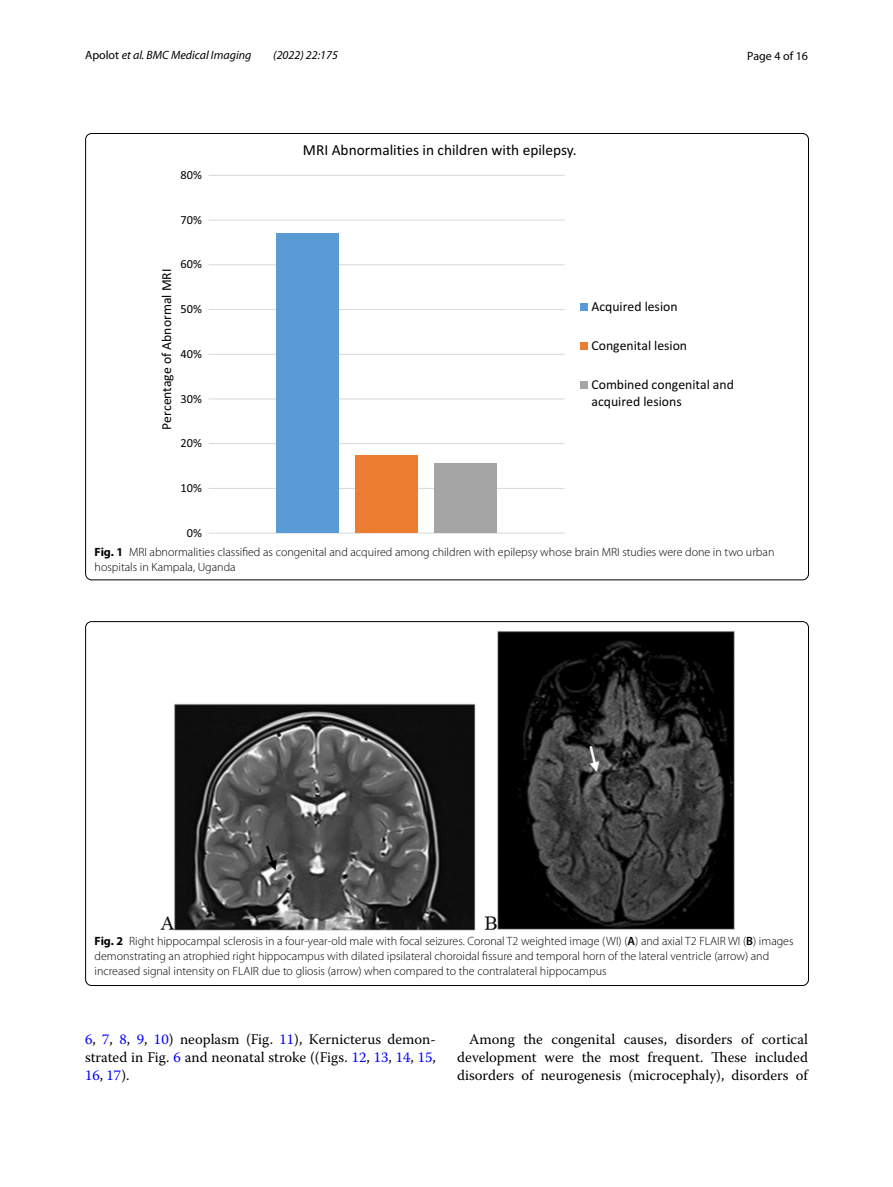
<style>
.page{position:relative;width:893px;height:1187px;background:#fff}
.page>*{position:absolute;margin:0;border:0;box-sizing:border-box;transform-origin:0 0}
.t1{font:15.3px "Calibri";color:#000}
.t2{font:14.7px/18px "Warnock Pro";color:#000;text-align:justify}
.t3{font:13.65px/16.8px "Calibri";color:#000}
.t4{font:12.3px "Calibri";color:#000}
.t5{font:300 12px/15px "Myriad Pro";color:#000}
.t6{font:italic 12px "Myriad Pro";color:#000}
.t7{font:12px "Myriad Pro";color:#000}
.s1{font-style:normal}
.s2{font-weight:700}
.s3{font-weight:600}
.s4{color:#00f}
</style>
<div class="page">
<hr style="left:208px;top:532px;width:356px;height:1px;background:#d9d9d9">
<hr style="left:208px;top:488px;width:356px;height:1px;background:#d9d9d9">
<hr style="left:208px;top:443px;width:356px;height:1px;background:#d9d9d9">
<hr style="left:208px;top:398px;width:356px;height:1px;background:#d9d9d9">
<hr style="left:208px;top:354px;width:356px;height:1px;background:#d9d9d9">
<hr style="left:208px;top:309px;width:356px;height:1px;background:#d9d9d9">
<hr style="left:208px;top:264px;width:356px;height:1px;background:#d9d9d9">
<hr style="left:208px;top:219px;width:356px;height:2px;background:#d9d9d9">
<hr style="left:208px;top:175px;width:356px;height:1px;background:#d9d9d9">
<div style="left:277px;top:234px;width:62px;height:299px;background:#5b9bd5"></div>
<div style="left:355px;top:455px;width:63px;height:78px;background:#ed7d31"></div>
<div style="left:434px;top:463px;width:62px;height:70px;background:#a5a5a5"></div>
<div style="left:580px;top:303px;width:8px;height:7px;background:#5b9bd5"></div>
<div style="left:580px;top:342px;width:8px;height:8px;background:#ed7d31"></div>
<div style="left:580px;top:381px;width:8px;height:8px;background:#a5a5a5"></div>
<img style="left:160px;top:631px;width:574px;height:299px">
<p class="t6" style="left:85px;top:48px;width:168px"><span class="s1">Apolot</span> et al. BMC Medical Imaging</p>
<p class="t6" style="left:273px;top:48px;width:66px">(2022) 22:175</p>
<p class="t7" style="left:747px;top:48px;width:62px">Page 4 of 16</p>
<p class="t4" style="left:180px;top:167px;width:23px">80%</p>
<p class="t4" style="left:180px;top:212px;width:23px">70%</p>
<p class="t4" style="left:180px;top:256px;width:23px">60%</p>
<p class="t3" style="left:158px;top:429px;width:162px;rotate:-90deg">Percentage of Abnormal MRI</p>
<p class="t4" style="left:180px;top:301px;width:23px">50%</p>
<p class="t4" style="left:180px;top:346px;width:23px">40%</p>
<p class="t4" style="left:180px;top:390px;width:23px">30%</p>
<p class="t4" style="left:180px;top:435px;width:23px">20%</p>
<p class="t4" style="left:180px;top:480px;width:23px">10%</p>
<p class="t4" style="left:187px;top:525px;width:17px">0%</p>
<p class="t1" style="left:303px;top:140px;width:275px">MRI Abnormalities in children with epilepsy.</p>
<p class="t3" style="left:591px;top:298px;width:88px">Acquired lesion</p>
<p class="t3" style="left:591px;top:337px;width:97px">Congenital lesion</p>
<p class="t3" style="left:591px;top:376px;width:144px">Combined congenital and acquired lesions</p>
<p class="t5" style="left:95px;top:544px;width:681px"><span class="s2">Fig. 1</span> MRI abnormalities classified as congenital and acquired among children with epilepsy whose brain MRI studies were done in two urban hospitals in Kampala, Uganda</p>
<p class="t5" style="left:95px;top:934px;width:700px"><span class="s2">Fig. 2</span> Right hippocampal sclerosis in a four-year-old male with focal seizures. Coronal T2 weighted image (WI) (<span class="s3">A</span>) and axial T2 FLAIR WI (<span class="s3">B</span>) images demonstrating an atrophied right hippocampus with dilated ipsilateral choroidal fissure and temporal horn of the lateral ventricle (arrow) and increased signal intensity on FLAIR due to gliosis (arrow) when compared to the contralateral hippocampus</p>
<p class="t2" style="left:85px;top:1029px;width:352px"><span class="s4">6</span>, <span class="s4">7</span>, <span class="s4">8</span>, <span class="s4">9</span>, <span class="s4">10</span>) neoplasm (Fig. <span class="s4">11</span>), Kernicterus demon&shy;strated in Fig. <span class="s4">6</span> and neonatal stroke ((Figs. <span class="s4">12</span>, <span class="s4">13</span>, <span class="s4">14</span>, <span class="s4">15</span>, <span class="s4">16</span>, <span class="s4">17</span>).</p>
<p class="t2" style="left:457px;top:1029px;width:352px;text-indent:12px">Among the congenital causes, disorders of cortical development were the most frequent. These included disorders of neurogenesis (microcephaly), disorders of</p>
</div>
